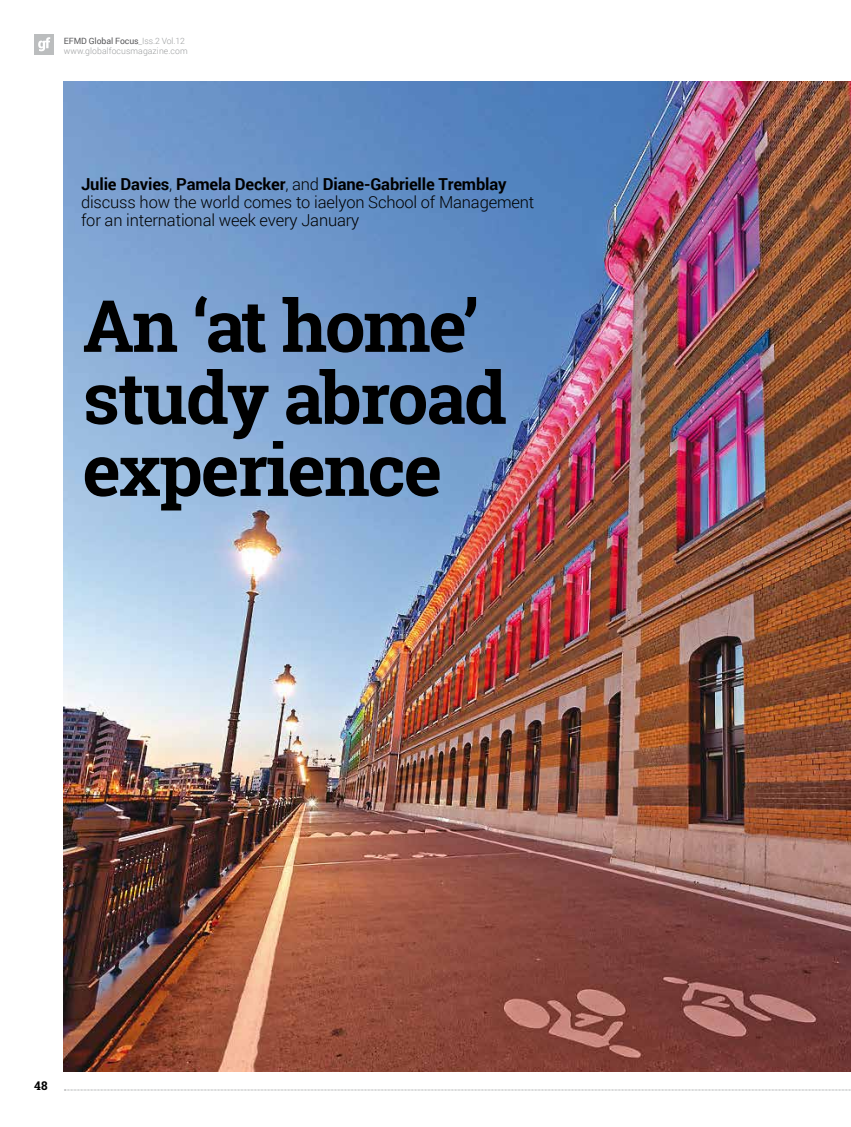
<style>
.page{position:relative;width:851px;height:1127px;background:#fff}
.page>*{position:absolute;margin:0;border:0;box-sizing:border-box;transform-origin:0 0}
.t1{font:700 72px/72px "Roboto Slab";letter-spacing:-.025em;color:#000}
.t2{font:300 16.5px/18px "Roboto";letter-spacing:-.01em;color:#000}
.t3{font:700 12px "Roboto Slab";color:#000}
.t4{font:300 8.7px/10.1px "Roboto";letter-spacing:.01em;color:#9c9e9f}
.s1{font-weight:400;color:#58585a}
.s2{font-weight:700}
</style>
<div class="page">
<svg style="left:64px;top:1089px;width:787px;height:1px"></svg>
<div style="left:34px;top:34px;width:20px;height:20px;background:#bbbdbe"></div>
<svg style="left:38px;top:37px;width:12px;height:14px"></svg>
<img style="left:64px;top:82px;width:786px;height:990px">
<p class="t4" style="left:64px;top:35px;width:125px"><span class="s1">EFMD Global Focus</span>_Iss.2 Vol.12 www.globalfocusmagazine.com</p>
<p class="t2" style="left:81px;top:174px;width:455px"><span class="s2">Julie Davies</span>, <span class="s2">Pamela Decker</span>, and <span class="s2">Diane-Gabrielle Tremblay </span>discuss how the world comes to iaelyon School of Management for an international week every January</p>
<h1 class="t1" style="left:82px;top:288px;width:426px">An ‘at home’ study abroad experience</h1>
<p class="t3" style="left:34px;top:1077px;width:15px">48</p>
</div>
